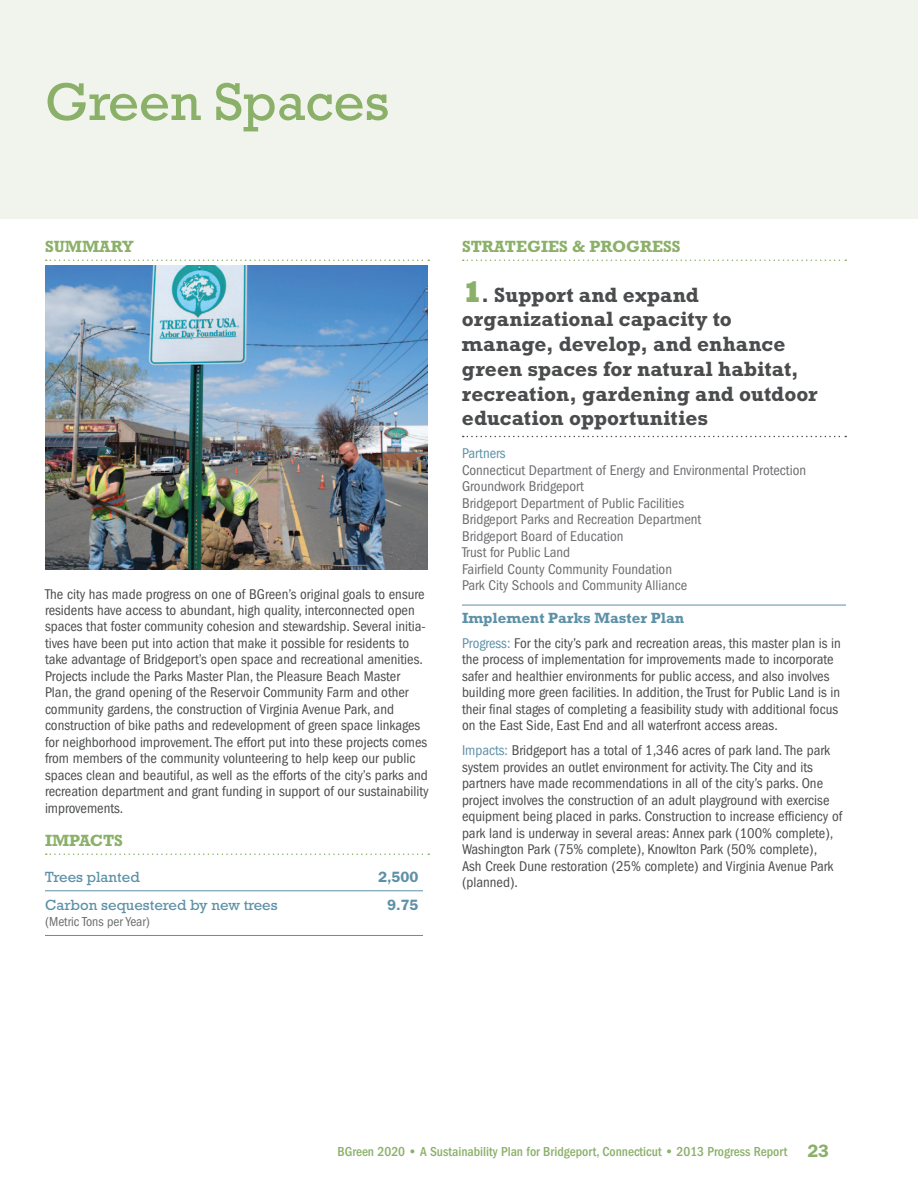
<style>
.page{position:relative;width:918px;height:1188px;background:#fff}
.page>*{position:absolute;margin:0;border:0;box-sizing:border-box;transform-origin:0 0}
.t1{font:54px "Rockwell Std";color:#8bb069}
.t2{font:700 21px/24.8px "Rockwell Std";color:#4b4c4d}
.t3{font:700 16.5px "Rockwell Std";color:#8bb069}
.t4{font:15px "Rockwell Std";color:#5d91a7}
.t5{font:700 15px "Rockwell Std";color:#5d91a7}
.t6{font:600 15px "ITC Franklin Gothic Std";color:#5d91a7}
.t7{font:condensed 14.7px/16.5px "ITC Franklin Gothic Std";color:#4b4c4d}
.t8{font:condensed 14.7px/16.5px "ITC Franklin Gothic Std";color:#6c6d70}
.t9{font:condensed 14.7px "ITC Franklin Gothic Std";color:#5d91a7}
.t10{font:500 condensed 13.5px "ITC Franklin Gothic Std";color:#8bb069}
.t11{font:condensed 13.5px "ITC Franklin Gothic Std";color:#6c6d70}
.s1{font-weight:800;font-size:30px;color:#8bb069}
.s2{color:#5d91a7}
.s3{font-weight:600;font-stretch:normal}
.s4{font-weight:600;font-stretch:normal;font-size:18px}
</style>
<div class="page">
<div style="left:0;top:0;width:918px;height:219px;background:#f1f4ec"></div>
<svg style="left:46px;top:260px;width:383px;height:1px"></svg>
<svg style="left:46px;top:854px;width:383px;height:1px"></svg>
<img style="left:45px;top:266px;width:383px;height:304px">
<hr style="left:45px;top:891px;width:306px;height:1px;background:#5d91a7">
<hr style="left:351px;top:891px;width:72px;height:1px;background:#5d91a7">
<hr style="left:45px;top:935px;width:306px;height:1px;background:#5d91a7">
<hr style="left:351px;top:935px;width:72px;height:1px;background:#5d91a7">
<svg style="left:463px;top:260px;width:383px;height:1px"></svg>
<svg style="left:463px;top:436px;width:383px;height:1px"></svg>
<hr style="left:462px;top:605px;width:384px;height:1px;background:#5d91a7">
<h1 class="t1" style="left:45px;top:70px;width:346px">Green Spaces</h1>
<p class="t3" style="left:45px;top:237px;width:24px">Summar</p>
<p class="t3" style="left:122px;top:237px;width:13px">y</p>
<p class="t7" style="left:45px;top:586px;width:385px">The city has made progress on one of BGreen’s original goals to ensure residents have access to abundant, high quality, interconnected open spaces that foster community cohesion and stewardship. Several initia&shy;tives have been put into action that make it possible for residents to take advantage of Bridgeport’s open space and recreational amenities.<br>Projects include the Parks Master Plan, the Pleasure Beach Master Plan, the grand opening of the Reservoir Community Farm and other community gardens, the construction of Virginia Avenue Park, and construction of bike paths and redevelopment of green space linkages for neighborhood improvement. The effort put into these projects comes from members of the community volunteering to help keep our public spaces clean and beautiful, as well as the efforts of the city’s parks and recreation department and grant funding in support of our sustainability improvements.</p>
<p class="t3" style="left:45px;top:831px;width:20px">Impacts</p>
<p class="t4" style="left:45px;top:868px;width:96px">Trees planted</p>
<p class="t6" style="left:378px;top:868px;width:42px">2,500</p>
<p class="t4" style="left:45px;top:896px;width:234px">Carbon sequestered by new trees</p>
<p class="t11" style="left:45px;top:914px;width:107px">(Metric Tons per Year)</p>
<p class="t6" style="left:387px;top:896px;width:33px">9.75</p>
<p class="t3" style="left:462px;top:237px;width:21px">Strategies</p>
<p class="t3" style="left:572px;top:237px;width:41px">&amp; Progress</p>
<h2 class="t2" style="left:462px;top:282px;width:357px"><span class="s1">1</span>. Support and expand organizational capacity to manage, develop, and enhance green spaces for natural habitat, recreation, gardening and outdoor education opportunities</h2>
<p class="t9" style="left:462px;top:445px;width:45px">Partners</p>
<p class="t8" style="left:462px;top:462px;width:346px">Connecticut Department of Energy and Environmental Protection Groundwork Bridgeport<br>Bridgeport Department of Public Facilities<br>Bridgeport Parks and Recreation Department<br>Bridgeport Board of Education<br>Trust for Public Land<br>Fairfield County Community Foundation<br>Park City Schools and Community Alliance</p>
<p class="t5" style="left:462px;top:609px;width:224px">Implement Parks Master Plan</p>
<p class="t7" style="left:462px;top:635px;width:381px"><span class="s2">Progress:</span> For the city’s park and recreation areas, this master plan is in the process of implementation for improvements made to incorporate safer and healthier environments for public access, and also involves building more green facilities. In addition, the Trust for Public Land is in their final stages of completing a feasibility study with additional focus on the East Side, East End and all waterfront access areas.</p>
<p class="t7" style="left:462px;top:742px;width:382px"><span class="s2">Impacts:</span> Bridgeport has a total of 1,346 acres of park land. The park system provides an outlet environment for activity. The City and its partners have made recommendations in all of the city’s parks. One project involves the construction of an adult playground with exercise equipment being placed in parks. Construction to increase efficiency of park land is underway in several areas: Annex park (100% complete), Washington Park (75% complete), Knowlton Park (50% complete),<br>Ash Creek Dune restoration (25% complete) and Virginia Avenue Park (planned).</p>
<p class="t10" style="left:337px;top:1144px;width:493px">BGreen 2020 <span class="s3">•</span> A Sustainability Plan for Bridgeport, Connecticut <span class="s3">•</span> 2013 Progress Report <span class="s4">23</span></p>
</div>
